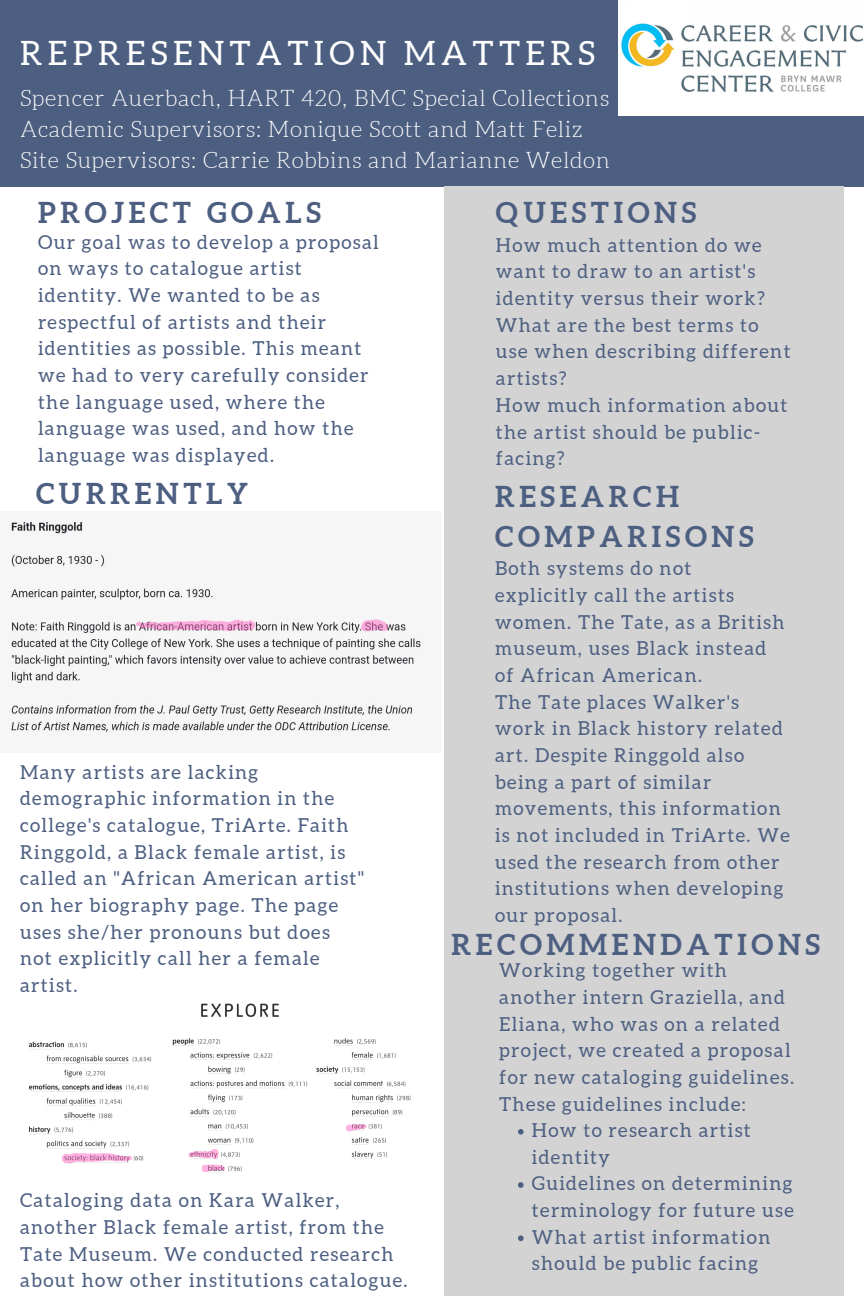
<style>
.page{position:relative;width:864px;height:1296px;background:#fff}
.page>*{position:absolute;margin:0;border:0;box-sizing:border-box;transform-origin:0 0}
.t1{font:33.55px "Aleo";letter-spacing:.16em;color:#fff}
.t2{font:700 28.8px/40.5px "Aleo";letter-spacing:.16em;color:#4d5f81}
.t3{font:300 22.4px/31px "Aleo";letter-spacing:.03em;color:#fff}
.t4{font:19.2px/26.6px "Aleo";letter-spacing:.07em;color:#4d5f81}
</style>
<div class="page">
<div style="left:0;top:0;width:864px;height:186px;background:#4d5f81"></div>
<div style="left:445px;top:186px;width:398px;height:1012px;background:#d3d3d3"></div>
<img style="left:618px;top:0;width:246px;height:116px">
<div style="left:445px;top:293px;width:398px;height:1003px;background:#d3d3d3"></div>
<img style="left:10px;top:521px;width:413px;height:212px">
<svg style="left:136px;top:620px;width:119px;height:11px"></svg>
<svg style="left:361px;top:619px;width:27px;height:13px"></svg>
<img style="left:28px;top:1003px;width:383px;height:170px">
<svg style="left:188px;top:1149px;width:31px;height:10px"></svg>
<svg style="left:202px;top:1165px;width:23px;height:7px"></svg>
<svg style="left:62px;top:1153px;width:70px;height:11px"></svg>
<svg style="left:346px;top:1124px;width:20px;height:7px"></svg>
<svg style="left:518px;top:1129px;width:6px;height:6px"></svg>
<svg style="left:518px;top:1182px;width:6px;height:6px"></svg>
<svg style="left:518px;top:1235px;width:6px;height:6px"></svg>
<h1 class="t1" style="left:20px;top:34px;width:577px">REPRESENTATION MATTERS</h1>
<p class="t3" style="left:20px;top:83px;width:591px">Spencer Auerbach, HART 420, BMC Special Collections<br>Academic Supervisors: Monique Scott and Matt Feliz<br>Site Supervisors: Carrie Robbins and Marianne Weldon</p>
<h2 class="t2" style="left:496px;top:192px;width:202px">QUESTIONS</h2>
<p class="t4" style="left:496px;top:232px;width:296px">How much attention do we want to draw to an artist's identity versus their work?<br>What are the best terms to use when describing different artists?<br>How much information about the artist should be public&shy;facing?</p>
<h2 class="t2" style="left:38px;top:192px;width:285px">PROJECT GOALS</h2>
<p class="t4" style="left:38px;top:228px;width:342px">Our goal was to develop a proposal on ways to catalogue artist identity. We wanted to be as respectful of artists and their identities as possible. This meant we had to very carefully consider the language used, where the language was used, and how the language was displayed.</p>
<h2 class="t2" style="left:36px;top:473px;width:214px">CURRENTLY</h2>
<p class="t4" style="left:20px;top:759px;width:346px">Many artists are lacking demographic information in the college's catalogue, TriArte. Faith<br>Ringgold, a Black female artist, is called an "African American artist" on her biography page. The page uses she/her pronouns but does not explicitly call her a female artist.</p>
<p class="t4" style="left:20px;top:1187px;width:389px">Cataloging data on Kara Walker, another Black female artist, from the Tate Museum. We conducted research about how other institutions catalogue.</p>
<h2 class="t2" style="left:495px;top:476px;width:260px">RESEARCH<br>COMPARISONS</h2>
<p class="t4" style="left:495px;top:555px;width:296px">Both systems do not<br>explicitly call the artists women. The Tate, as a British museum, uses Black instead<br>of African American.<br>The Tate places Walker's work in Black history related art. Despite Ringgold also being a part of similar movements, this information is not included in TriArte. We used the research from other institutions when developing our proposal.</p>
<h2 class="t2" style="left:452px;top:924px;width:370px">RECOMMENDATIONS</h2>
<p class="t4" style="left:499px;top:957px;width:296px">Working together with another intern Graziella, and<br>Eliana, who was on a related project, we created a proposal for new cataloging guidelines.<br>These guidelines include:</p>
<p class="t4" style="left:532px;top:1117px;width:263px">How to research artist identity<br>Guidelines on determining terminology for future use<br>What artist information should be public facing</p>
</div>
